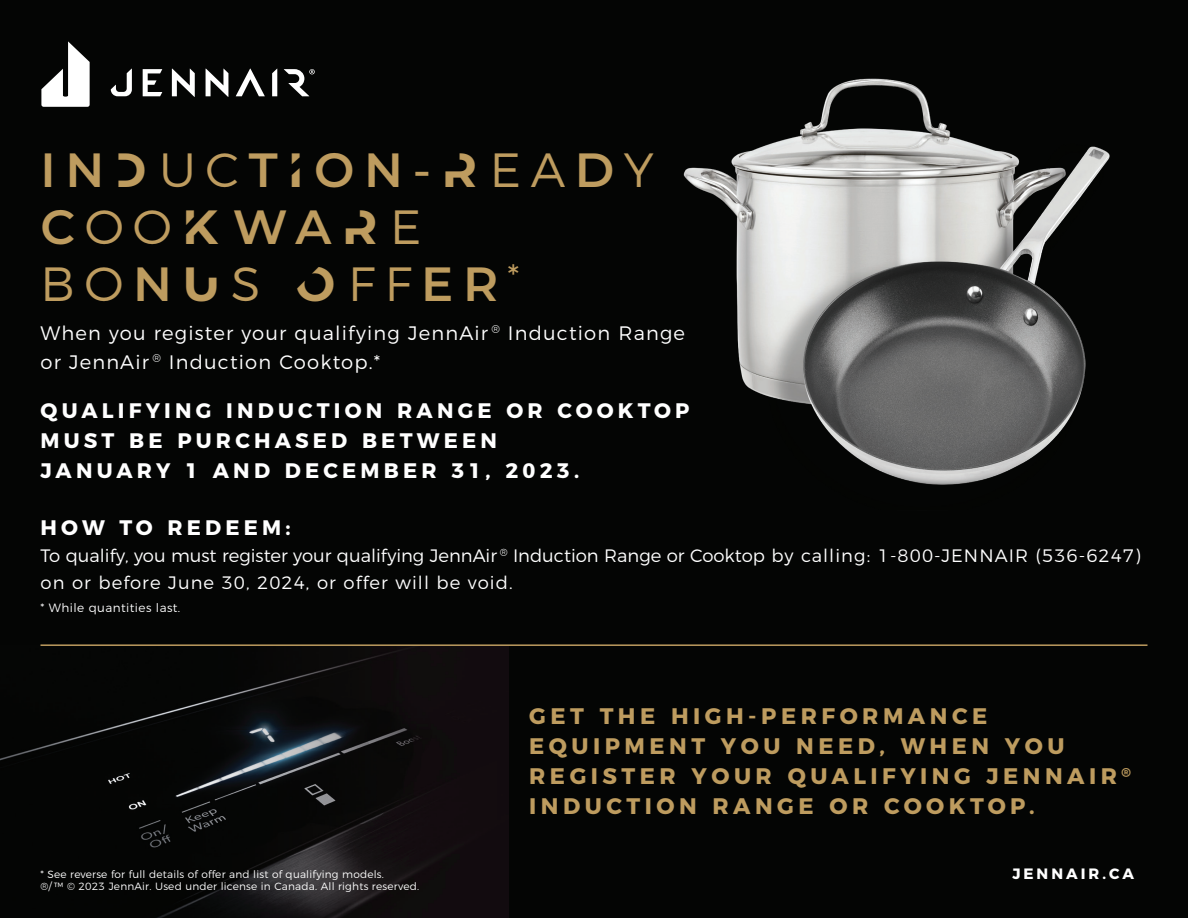
<style>
.page{position:relative;width:1188px;height:918px;background:#040504}
.page>*{position:absolute;margin:0;border:0;box-sizing:border-box;transform-origin:0 0}
.t1{font:300 48px/57px "Montserrat";color:#be9c5f}
.t2{font:700 22.5px/30px "Montserrat";letter-spacing:.2em;color:#be9c5f}
.t3{font:700 21px/30px "Montserrat";letter-spacing:.2em;color:#fff}
.t4{font:300 19.5px/29.2px "Montserrat";letter-spacing:.06em;color:#fff}
.t5{font:300 18px/27px "Montserrat";color:#fff}
.t6{font:700 15px "Montserrat";letter-spacing:.2em;color:#fff}
.t7{font:300 12px "Montserrat";letter-spacing:.035em;color:#fff}
.t8{font:300 10.5px/12px "Montserrat";letter-spacing:.02em;color:#fff}
.s1{font-weight:600}
.s2{font-family:"Defiant Sans Regular";font-weight:400}
.s3{font-weight:500}
</style>
<div class="page">
<img style="left:0;top:646px;width:509px;height:272px">
<hr style="left:40px;top:644px;width:1108px;height:2px;background:#be9c5f">
<svg style="left:143px;top:69px;width:19px;height:27px"></svg>
<svg style="left:206px;top:68px;width:22px;height:29px"></svg>
<svg style="left:236px;top:69px;width:29px;height:27px"></svg>
<svg style="left:272px;top:69px;width:5px;height:27px"></svg>
<svg style="left:172px;top:68px;width:23px;height:29px"></svg>
<svg style="left:111px;top:69px;width:21px;height:27px"></svg>
<svg style="left:41px;top:41px;width:49px;height:66px"></svg>
<svg style="left:284px;top:69px;width:31px;height:27px"></svg>
<img style="left:683px;top:78px;width:427px;height:407px">
<h1 class="t1" style="left:40px;top:137px;width:615px"><span class="s1">IN</span><span class="s2">D</span>UC<span class="s1">T</span><span class="s2">I</span><span class="s1">ON</span><span class="s3">-</span><span class="s2">R</span>EA<span class="s1">D</span>Y<br><span class="s1">C</span>OO<span class="s2">K</span><span class="s1">WA</span><span class="s2">R</span>E<br>BO<span class="s1">N</span><span class="s2">U</span>S <span class="s2">O</span>FF<span class="s1">ER</span> <sup>*</sup></h1>
<p class="t4" style="left:40px;top:316px;width:646px">When you register your qualifying JennAir <sup>®</sup> Induction Range or JennAir <sup>®</sup> Induction Cooktop.*</p>
<p class="t3" style="left:40px;top:394px;width:650px">QUALIFYING INDUCTION RANGE OR COOKTOP<br>MUST BE PURCHASED BETWEEN<br>JANUARY 1 AND DECEMBER 31, 2023.</p>
<p class="t3" style="left:40px;top:511px;width:252px">HOW TO REDEEM:</p>
<p class="t5" style="left:40px;top:541px;width:1102px">To qualify, you must register your qualifying JennAir <sup>®</sup> Induction Range or Cooktop by calling: 1-800-JENNAIR (536-6247) on or before June 30, 2024, or offer will be void.</p>
<p class="t7" style="left:40px;top:598px;width:141px">* While quantities last.</p>
<p class="t8" style="left:40px;top:868px;width:380px">* See reverse for full details of offer and list of qualifying models.<br>®/ ™ © 2023 JennAir. Used under license in Canada. All rights reserved.</p>
<p class="t2" style="left:529px;top:700px;width:603px">GET THE HIGH-PERFORMANCE<br>EQUIPMENT YOU NEED, WHEN YOU<br>REGISTER YOUR QUALIFYING JENNAIR <sup>®<br></sup>INDUCTION RANGE OR COOKTOP.</p>
<p class="t6" style="left:1012px;top:861px;width:123px">JENNAIR.CA</p>
</div>
